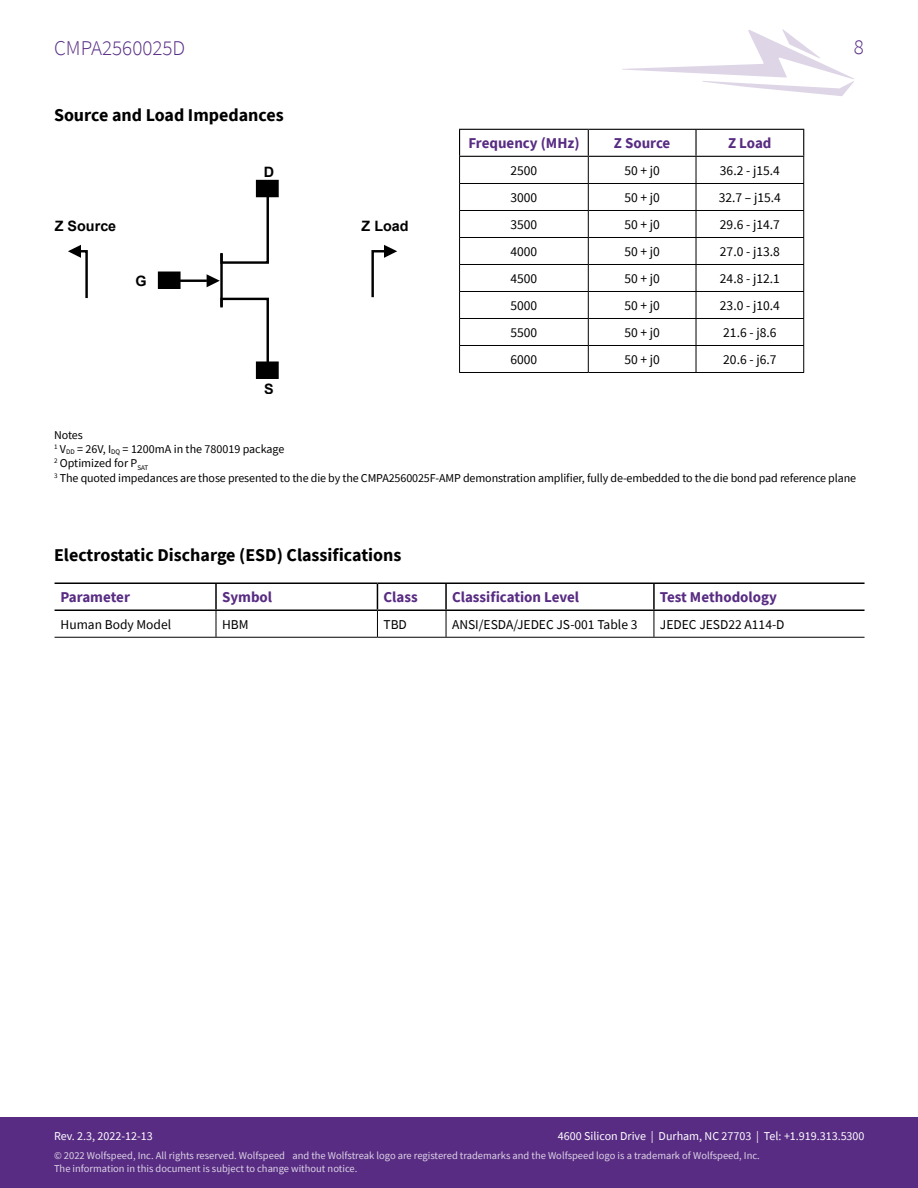
<style>
.page{position:relative;width:918px;height:1188px;background:#fff}
.page>*{position:absolute;margin:0;border:0;box-sizing:border-box;transform-origin:0 0}
.t1{font:300 21px "Source Sans Pro";color:#582c83}
.t2{font:700 18px "Source Sans Pro";color:#000}
.t3{font:700 15px "Source Sans Pro";color:#582c83}
.t4{font:700 14.25px "Arial";color:#000}
.t5{font:13.5px "Source Sans Pro";color:#000}
.t6{font:12px/14.4px "Source Sans Pro";letter-spacing:-.01em;color:#000}
.t7{font:12px "Source Sans Pro";color:#fff}
.t8{font:10.5px/12.6px "Source Sans Pro";color:#fff}
</style>
<div class="page">
<svg style="left:622px;top:29px;width:232px;height:67px"></svg>
<div style="left:0;top:1118px;width:918px;height:70px;background:#582c83"></div>
<div style="left:158px;top:272px;width:22px;height:16px;background:#000"></div>
<div style="left:158px;top:272px;width:22px;height:17px;border:1px solid #000"></div>
<div style="left:256px;top:180px;width:22px;height:17px;background:#000"></div>
<div style="left:256px;top:180px;width:23px;height:17px;border:1px solid #000"></div>
<div style="left:256px;top:362px;width:22px;height:16px;background:#000"></div>
<div style="left:256px;top:362px;width:23px;height:17px;border:1px solid #000"></div>
<svg style="left:68px;top:245px;width:20px;height:54px"></svg>
<svg style="left:371px;top:245px;width:26px;height:53px"></svg>
<hr style="left:180px;top:280px;width:27px;height:2px;background:#000">
<svg style="left:207px;top:194px;width:63px;height:170px"></svg>
<hr style="left:695px;top:130px;width:2px;height:26px;background:#000">
<hr style="left:459px;top:129px;width:129px;height:1px;background:#000">
<hr style="left:588px;top:129px;width:108px;height:1px;background:#000">
<hr style="left:696px;top:129px;width:108px;height:1px;background:#000">
<hr style="left:459px;top:156px;width:129px;height:1px;background:#000">
<hr style="left:588px;top:156px;width:108px;height:1px;background:#000">
<hr style="left:696px;top:156px;width:108px;height:1px;background:#000">
<hr style="left:459px;top:183px;width:129px;height:1px;background:#000">
<hr style="left:588px;top:183px;width:108px;height:1px;background:#000">
<hr style="left:696px;top:183px;width:108px;height:1px;background:#000">
<hr style="left:459px;top:210px;width:129px;height:1px;background:#000">
<hr style="left:588px;top:210px;width:108px;height:1px;background:#000">
<hr style="left:696px;top:210px;width:108px;height:1px;background:#000">
<hr style="left:459px;top:237px;width:129px;height:1px;background:#000">
<hr style="left:588px;top:237px;width:108px;height:1px;background:#000">
<hr style="left:696px;top:237px;width:108px;height:1px;background:#000">
<hr style="left:459px;top:264px;width:129px;height:1px;background:#000">
<hr style="left:588px;top:264px;width:108px;height:1px;background:#000">
<hr style="left:696px;top:264px;width:108px;height:1px;background:#000">
<hr style="left:459px;top:291px;width:129px;height:1px;background:#000">
<hr style="left:588px;top:291px;width:108px;height:1px;background:#000">
<hr style="left:696px;top:291px;width:108px;height:1px;background:#000">
<hr style="left:459px;top:318px;width:129px;height:1px;background:#000">
<hr style="left:588px;top:318px;width:108px;height:1px;background:#000">
<hr style="left:696px;top:318px;width:108px;height:1px;background:#000">
<hr style="left:459px;top:345px;width:129px;height:1px;background:#000">
<svg style="left:459px;top:130px;width:1px;height:242px"></svg>
<hr style="left:588px;top:345px;width:108px;height:1px;background:#000">
<svg style="left:588px;top:130px;width:1px;height:242px"></svg>
<hr style="left:696px;top:345px;width:108px;height:1px;background:#000">
<svg style="left:696px;top:157px;width:1px;height:215px"></svg>
<svg style="left:803px;top:130px;width:1px;height:242px"></svg>
<hr style="left:459px;top:372px;width:129px;height:1px;background:#000">
<hr style="left:588px;top:372px;width:108px;height:1px;background:#000">
<hr style="left:696px;top:372px;width:108px;height:1px;background:#000">
<hr style="left:445px;top:584px;width:2px;height:26px;background:#000">
<hr style="left:653px;top:584px;width:2px;height:26px;background:#000">
<svg style="left:377px;top:584px;width:1px;height:53px"></svg>
<hr style="left:55px;top:637px;width:161px;height:1px;background:#000">
<hr style="left:216px;top:637px;width:161px;height:1px;background:#000">
<hr style="left:377px;top:637px;width:69px;height:1px;background:#000">
<hr style="left:446px;top:637px;width:208px;height:1px;background:#000">
<hr style="left:654px;top:637px;width:211px;height:1px;background:#000">
<hr style="left:216px;top:610px;width:161px;height:1px;background:#000">
<hr style="left:377px;top:610px;width:69px;height:1px;background:#000">
<hr style="left:446px;top:610px;width:208px;height:1px;background:#000">
<svg style="left:216px;top:611px;width:1px;height:26px"></svg>
<svg style="left:446px;top:611px;width:1px;height:26px"></svg>
<svg style="left:654px;top:611px;width:1px;height:26px"></svg>
<hr style="left:215px;top:584px;width:2px;height:26px;background:#000">
<hr style="left:55px;top:610px;width:161px;height:1px;background:#000">
<hr style="left:654px;top:610px;width:211px;height:1px;background:#000">
<hr style="left:55px;top:583px;width:161px;height:1px;background:#000">
<hr style="left:216px;top:583px;width:161px;height:1px;background:#000">
<hr style="left:377px;top:583px;width:69px;height:1px;background:#000">
<hr style="left:446px;top:583px;width:208px;height:1px;background:#000">
<hr style="left:654px;top:583px;width:211px;height:1px;background:#000">
<h1 class="t1" style="left:54px;top:35px;width:133px">CMPA2560025D</h1>
<h1 class="t1" style="left:854px;top:34px;width:12px">8</h1>
<h2 class="t2" style="left:54px;top:103px;width:231px">Source and Load Impedances</h2>
<p class="t4" style="left:264px;top:162px;width:12px">D</p>
<p class="t4" style="left:55px;top:217px;width:63px">Z Source</p>
<p class="t4" style="left:362px;top:217px;width:49px">Z Load</p>
<p class="t4" style="left:135px;top:271px;width:13px">G</p>
<p class="t4" style="left:264px;top:379px;width:11px">S</p>
<p class="t3" style="left:468px;top:133px;width:113px">Frequency (MHz)</p>
<p class="t3" style="left:614px;top:133px;width:58px">Z Source</p>
<p class="t3" style="left:728px;top:133px;width:45px">Z Load</p>
<p class="t5" style="left:511px;top:162px;width:28px">2500</p>
<p class="t5" style="left:624px;top:162px;width:37px">50 + j0</p>
<p class="t5" style="left:720px;top:162px;width:61px">36.2 - j15.4</p>
<p class="t5" style="left:511px;top:189px;width:28px">3000</p>
<p class="t5" style="left:624px;top:189px;width:37px">50 + j0</p>
<p class="t5" style="left:719px;top:189px;width:64px">32.7 – j15.4</p>
<p class="t5" style="left:511px;top:216px;width:28px">3500</p>
<p class="t5" style="left:624px;top:216px;width:37px">50 + j0</p>
<p class="t5" style="left:720px;top:216px;width:61px">29.6 - j14.7</p>
<p class="t5" style="left:511px;top:243px;width:28px">4000</p>
<p class="t5" style="left:624px;top:243px;width:37px">50 + j0</p>
<p class="t5" style="left:720px;top:243px;width:61px">27.0 - j13.8</p>
<p class="t5" style="left:511px;top:270px;width:28px">4500</p>
<p class="t5" style="left:624px;top:270px;width:37px">50 + j0</p>
<p class="t5" style="left:720px;top:270px;width:61px">24.8 - j12.1</p>
<p class="t5" style="left:511px;top:297px;width:28px">5000</p>
<p class="t5" style="left:624px;top:297px;width:37px">50 + j0</p>
<p class="t5" style="left:720px;top:297px;width:61px">23.0 - j10.4</p>
<p class="t5" style="left:511px;top:324px;width:28px">5500</p>
<p class="t5" style="left:624px;top:324px;width:37px">50 + j0</p>
<p class="t5" style="left:723px;top:324px;width:55px">21.6 - j8.6</p>
<p class="t5" style="left:511px;top:351px;width:28px">6000</p>
<p class="t5" style="left:624px;top:351px;width:37px">50 + j0</p>
<p class="t5" style="left:723px;top:351px;width:55px">20.6 - j6.7</p>
<p class="t6" style="left:54px;top:427px;width:804px">Notes<br><sup>1</sup> V<sub>DD</sub> = 26V, I<sub>DQ</sub> = 1200mA in the 780019 package<br><sup>2</sup> Optimized for P<sub>SAT<br></sub><sup>3</sup> The quoted impedances are those presented to the die by the CMPA2560025F-AMP demonstration amplifier, fully de-embedded to the die bond pad reference plane</p>
<h2 class="t2" style="left:54px;top:543px;width:349px">Electrostatic Discharge (ESD) Classifications</h2>
<p class="t3" style="left:61px;top:587px;width:71px">Parameter</p>
<p class="t3" style="left:222px;top:587px;width:52px">Symbol</p>
<p class="t3" style="left:383px;top:587px;width:36px">Class</p>
<p class="t3" style="left:452px;top:587px;width:129px">Classification Level</p>
<p class="t3" style="left:660px;top:587px;width:119px">Test Methodology</p>
<p class="t5" style="left:61px;top:616px;width:112px">Human Body Model</p>
<p class="t5" style="left:222px;top:616px;width:28px">HBM</p>
<p class="t5" style="left:383px;top:616px;width:25px">TBD</p>
<p class="t5" style="left:452px;top:616px;width:187px">ANSI/ESDA/JEDEC JS-001 Table 3</p>
<p class="t5" style="left:660px;top:616px;width:126px">JEDEC JESD22 A114-D</p>
<p class="t7" style="left:558px;top:1129px;width:308px">4600 Silicon Drive | Durham, NC 27703 | Tel: +1.919.313.5300</p>
<p class="t7" style="left:54px;top:1129px;width:100px">Rev. 2.3, 2022-12-13</p>
<p class="t8" style="left:54px;top:1149px;width:707px">© 2022 Wolfspeed, Inc. All rights reserved. Wolfspeed and the Wolfstreak logo are registered trademarks and the Wolfspeed logo is a trademark of Wolfspeed, Inc.<br>The information in this document is subject to change without notice.</p>
</div>
